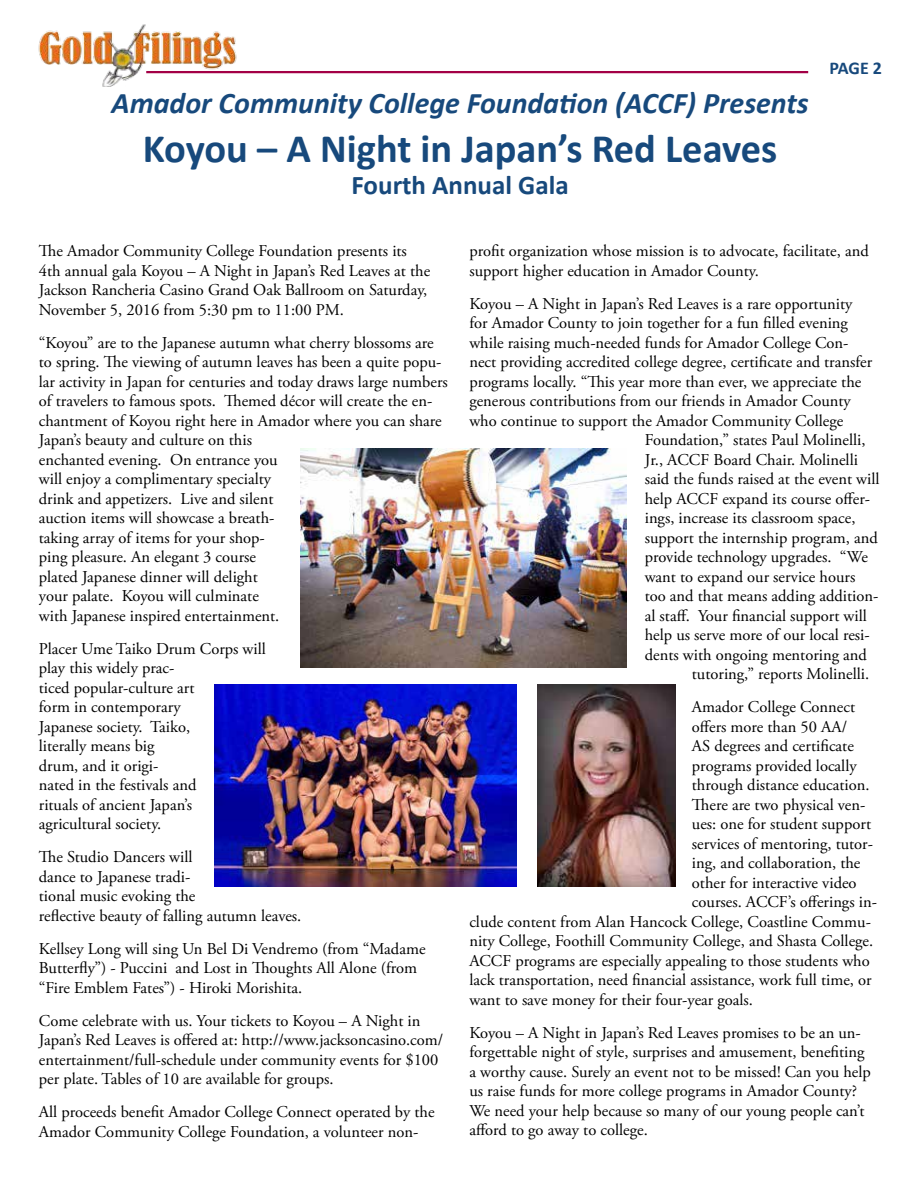
<style>
.page{position:relative;width:918px;height:1188px;background:#fff}
.page>*{position:absolute;margin:0;border:0;box-sizing:border-box;transform-origin:0 0}
.t1{font:700 40.5px "Calibri";color:#17497c}
.t2{font:italic 700 30px "Calibri";color:#17497c}
.t3{font:700 27px "Calibri";color:#17497c}
.t4{font:700 18px "Calibri";color:#17497c}
.t5{font:16.5px/19.5px "Adobe Garamond Pro";color:#000}
</style>
<div class="page">
<img style="left:38px;top:24px;width:234px;height:62px">
<hr style="left:146px;top:71px;width:662px;height:2px;background:#a30046">
<img style="left:300px;top:449px;width:326px;height:218px">
<img style="left:214px;top:684px;width:303px;height:203px">
<img style="left:538px;top:684px;width:138px;height:203px">
<h2 class="t2" style="left:112px;top:84px;width:699px">Amador Community College Foundation (ACCF) Presents</h2>
<h1 class="t1" style="left:143px;top:122px;width:636px">Koyou – A Night in Japan’s Red Leaves</h1>
<h3 class="t3" style="left:352px;top:168px;width:219px">Fourth Annual Gala</h3>
<p class="t4" style="left:830px;top:57px;width:54px">PAGE 2</p>
<p class="t5" style="left:39px;top:242px;width:393px">The Amador Community College Foundation presents its 4th annual gala Koyou – A Night in Japan’s Red Leaves at the Jackson Rancheria Casino Grand Oak Ballroom on Saturday, November 5, 2016 from 5:30 pm to 11:00 PM.</p>
<p class="t5" style="left:39px;top:333px;width:411px">“Koyou” are to the Japanese autumn what cherry blossoms are to spring. The viewing of autumn leaves has been a quite popu&shy;lar activity in Japan for centuries and today draws large numbers of travelers to famous spots. Themed décor will create the en&shy;chantment of Koyou right here in Amador where you can share Japan’s beauty and culture on this<br>enchanted evening. On entrance you<br>will enjoy a complimentary specialty<br>drink and appetizers. Live and silent<br>auction items will showcase a breath-<br>taking array of items for your shop-<br>ping pleasure. An elegant 3 course<br>plated Japanese dinner will delight<br>your palate. Koyou will culminate<br>with Japanese inspired entertainment.</p>
<p class="t5" style="left:39px;top:639px;width:229px">Placer Ume Taiko Drum Corps will play this widely prac-<br>ticed popular-culture art<br>form in contemporary<br>Japanese society. Taiko,<br>literally means big<br>drum, and it origi-<br>nated in the festivals and<br>rituals of ancient Japan’s agricultural society.</p>
<p class="t5" style="left:39px;top:848px;width:264px">The Studio Dancers will<br>dance to Japanese tradi-<br>tional music evoking the<br>reflective beauty of falling autumn leaves.</p>
<p class="t5" style="left:39px;top:939px;width:388px">Kellsey Long will sing Un Bel Di Vendremo (from “Madame<br>Butterfly”) - Puccini and Lost in Thoughts All Alone (from “Fire Emblem Fates”) - Hiroki Morishita.</p>
<p class="t5" style="left:39px;top:1011px;width:406px">Come celebrate with us. Your tickets to Koyou – A Night in Japan’s Red Leaves is offered at: http://www.jacksoncasino.com/ entertainment/full-schedule under community events for $100 per plate. Tables of 10 are available for groups.</p>
<p class="t5" style="left:39px;top:1103px;width:397px">All proceeds benefit Amador College Connect operated by the<br>Amador Community College Foundation, a volunteer non-</p>
<p class="t5" style="left:469px;top:242px;width:401px">profit organization whose mission is to advocate, facilitate, and support higher education in Amador County.</p>
<p class="t5" style="left:469px;top:294px;width:384px">Koyou – A Night in Japan’s Red Leaves is a rare opportunity</p>
<p class="t5" style="left:469px;top:314px;width:380px">for Amador County to join together for a fun filled evening</p>
<p class="t5" style="left:469px;top:333px;width:381px">while raising much-needed funds for Amador College Con-</p>
<p class="t5" style="left:469px;top:353px;width:404px">nect providing accredited college degree, certificate and transfer</p>
<p class="t5" style="left:469px;top:372px;width:394px">programs locally. “This year more than ever, we appreciate the</p>
<p class="t5" style="left:469px;top:392px;width:383px">generous contributions from our friends in Amador County</p>
<p class="t5" style="left:469px;top:411px;width:375px">who continue to support the Amador Community College</p>
<p class="t5" style="left:645px;top:431px;width:222px">Foundation,” states Paul Molinelli,</p>
<p class="t5" style="left:645px;top:450px;width:215px">Jr., ACCF Board Chair. Molinelli</p>
<p class="t5" style="left:645px;top:470px;width:236px">said the funds raised at the event will</p>
<p class="t5" style="left:645px;top:489px;width:227px">help ACCF expand its course offer-</p>
<p class="t5" style="left:645px;top:509px;width:212px">ings, increase its classroom space,</p>
<p class="t5" style="left:645px;top:528px;width:234px">support the internship program, and</p>
<p class="t5" style="left:645px;top:548px;width:225px">provide technology upgrades. “We</p>
<p class="t5" style="left:645px;top:567px;width:212px">want to expand our service hours</p>
<p class="t5" style="left:645px;top:587px;width:235px">too and that means adding addition-</p>
<p class="t5" style="left:645px;top:606px;width:224px">al staff. Your financial support will</p>
<p class="t5" style="left:645px;top:626px;width:227px">help us serve more of our local resi-</p>
<p class="t5" style="left:645px;top:645px;width:224px">dents with ongoing mentoring and</p>
<p class="t5" style="left:692px;top:665px;width:179px">tutoring,” reports Molinelli.</p>
<p class="t5" style="left:692px;top:698px;width:165px">Amador College Connect</p>
<p class="t5" style="left:692px;top:717px;width:157px">offers more than 50 AA/</p>
<p class="t5" style="left:692px;top:737px;width:163px">AS degrees and certificate</p>
<p class="t5" style="left:692px;top:756px;width:166px">programs provided locally</p>
<p class="t5" style="left:692px;top:776px;width:179px">through distance education.</p>
<p class="t5" style="left:692px;top:795px;width:175px">There are two physical ven-</p>
<p class="t5" style="left:692px;top:815px;width:181px">ues: one for student support</p>
<p class="t5" style="left:692px;top:834px;width:183px">services of mentoring, tutor-</p>
<p class="t5" style="left:692px;top:854px;width:170px">ing, and collaboration, the</p>
<p class="t5" style="left:692px;top:873px;width:166px">other for interactive video</p>
<p class="t5" style="left:692px;top:893px;width:187px">courses. ACCF’s offerings in-</p>
<p class="t5" style="left:469px;top:912px;width:403px">clude content from Alan Hancock College, Coastline Commu-</p>
<p class="t5" style="left:469px;top:932px;width:405px">nity College, Foothill Community College, and Shasta College.</p>
<p class="t5" style="left:469px;top:951px;width:402px">ACCF programs are especially appealing to those students who</p>
<p class="t5" style="left:469px;top:971px;width:404px">lack transportation, need financial assistance, work full time, or</p>
<p class="t5" style="left:469px;top:990px;width:285px">want to save money for their four-year goals.</p>
<p class="t5" style="left:469px;top:1023px;width:403px">Koyou – A Night in Japan’s Red Leaves promises to be an un&shy;forgettable night of style, surprises and amusement, benefiting a worthy cause. Surely an event not to be missed! Can you help us raise funds for more college programs in Amador County?<br>We need your help because so many of our young people can’t afford to go away to college.</p>
</div>
